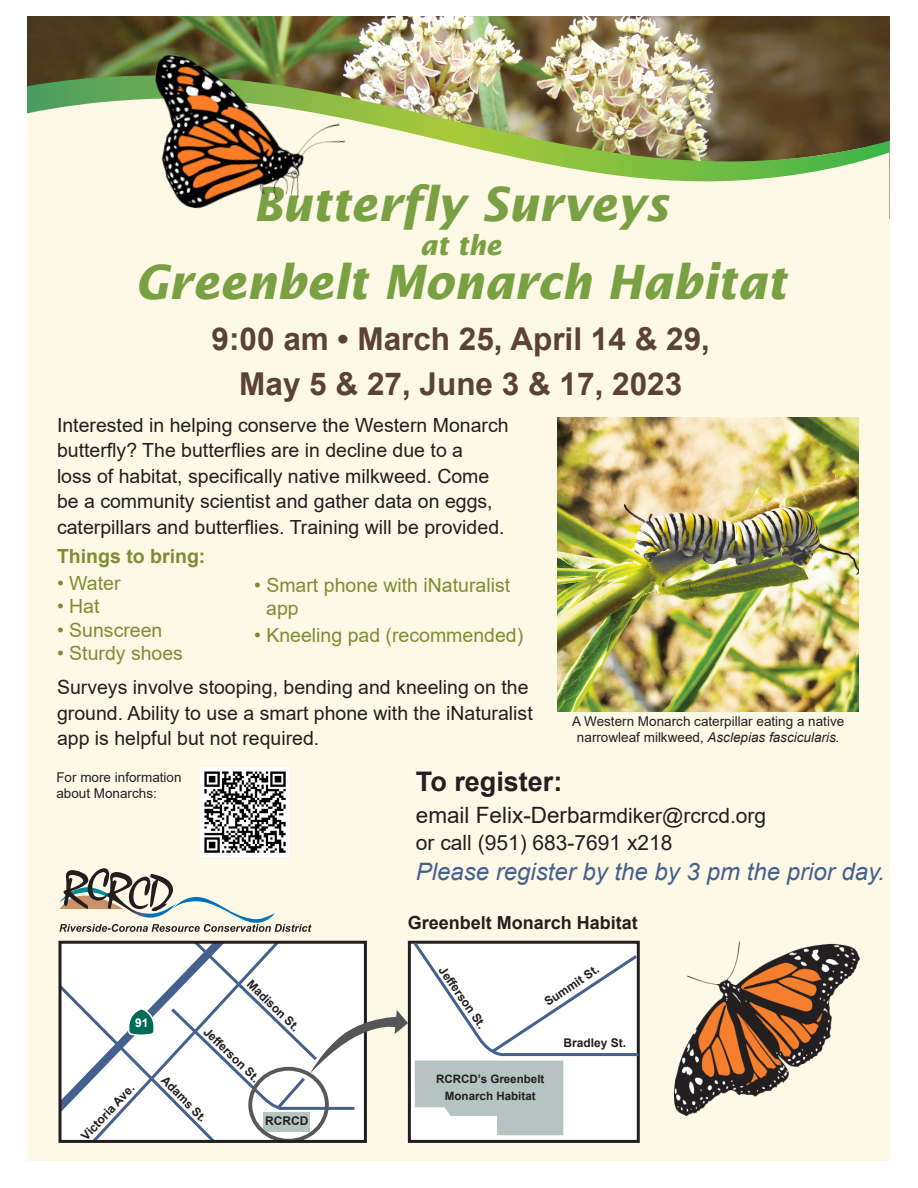
<style>
.page{position:relative;width:918px;height:1188px;background:#fff}
.page>*{position:absolute;margin:0;border:0;box-sizing:border-box;transform-origin:0 0}
.t1{font:italic 700 46.5px "Insight Sans S Si";color:#79a042;scale:.95 1}
.t2{font:700 31.5px/45px "Arial";color:#5b4137;text-align:center}
.t3{font:700 27px "Arial";color:#231f20}
.t4{font:italic 700 27px "Insight Sans S Si";color:#79a042;scale:.95 1}
.t5{font:italic 24px "Arial";color:#44618e}
.t6{font:21px/27px "Arial";color:#231f20}
.t7{font:19.5px/25.5px "Arial";color:#231f20}
.t8{font:19.5px/23.4px "Arial";color:#7e8d35}
.t9{font:700 19.5px "Arial";color:#7e8d35}
.t10{font:700 18px "Arial";color:#231f20}
.t11{font:13.5px/16.2px "Arial";color:#231f20;text-align:center}
.t12{font:700 12px "Arial";color:#231f20}
.t13{font:700 12px "Arial";color:#fff}
.t14{font:700 11.55px/17px "Arial";color:#231f20;text-align:center}
.s1{font-style:italic}
.s2{font-size:22.5px}
</style>
<div class="page">
<img style="left:27px;top:16px;width:862px;height:60px">
<div style="left:27px;top:186px;width:863px;height:975px;background:#fef8e6"></div>
<img style="left:27px;top:76px;width:863px;height:110px">
<svg style="left:59px;top:868px;width:253px;height:64px;background:#d3d0c3"></svg>
<img style="left:644px;top:918px;width:230px;height:225px">
<img style="left:125px;top:40px;width:235px;height:201px">
<svg style="left:55px;top:938px;width:586px;height:208px"></svg>
<img style="left:558px;top:418px;width:300px;height:294px">
<img style="left:200px;top:768px;width:90px;height:88px">
<p class="t1" style="left:253px;top:175px;width:439px">Butterfly Surveys</p>
<p class="t4" style="left:420px;top:229px;width:87px">at the</p>
<p class="t1" style="left:135px;top:254px;width:687px">Greenbelt Monarch Habitat</p>
<p class="t2" style="left:212px;top:317px;width:500px">9:00 am • March 25, April 14 &amp; 29,<br>May 5 &amp; 27, June 3 &amp; 17, 2023</p>
<p class="t7" style="left:57px;top:412px;width:453px">Interested in helping conserve the Western Monarch butterfly? The butterflies are in decline due to a<br>loss of habitat, specifically native milkweed. Come be a community scientist and gather data on eggs, caterpillars and butterflies. Training will be provided.</p>
<p class="t9" style="left:57px;top:543px;width:150px">Things to bring:</p>
<p class="t8" style="left:57px;top:571px;width:65px">• Water</p>
<p class="t8" style="left:57px;top:594px;width:44px">• Hat</p>
<p class="t8" style="left:57px;top:618px;width:107px">• Sunscreen</p>
<p class="t8" style="left:57px;top:641px;width:128px">• Sturdy shoes</p>
<p class="t8" style="left:266px;top:573px;width:246px;text-indent:-12px">• Smart phone with iNaturalist app</p>
<p class="t8" style="left:254px;top:623px;width:271px">• Kneeling pad (recommended)</p>
<p class="t7" style="left:57px;top:674px;width:477px">Surveys involve stooping, bending and kneeling on the ground. Ability to use a smart phone with the iNaturalist app is helpful but not required.</p>
<p class="t11" style="left:572px;top:713px;width:274px">A Western Monarch caterpillar eating a native narrowleaf milkweed, <span class="s1">Asclepias fascicularis.</span></p>
<p class="t11" style="left:56px;top:769px;width:127px;text-align:left">For more information about Monarchs:</p>
<p class="t13" style="left:135px;top:1015px;width:15px">91</p>
<p class="t12" style="left:77px;top:1132px;width:73px;rotate:-47deg">Victoria Ave.</p>
<p class="t12" style="left:255px;top:976px;width:69px;rotate:44deg">Madison St.</p>
<p class="t12" style="left:211px;top:1024px;width:74px;rotate:44deg">Jefferson St.</p>
<p class="t12" style="left:169px;top:1072px;width:60px;rotate:45deg">Adams St.</p>
<p class="t12" style="left:265px;top:1113px;width:45px">RCRCD</p>
<p class="t3" style="left:416px;top:762px;width:148px">To register:</p>
<p class="t6" style="left:416px;top:802px;width:352px"><span class="s2">email Felix-Derba</span>rmdiker@rcrcd.org or call (951) 683-7691 x218</p>
<p class="t5" style="left:416px;top:856px;width:471px">Please register by the by 3 pm the prior day.</p>
<p class="t10" style="left:408px;top:910px;width:232px">Greenbelt Monarch Habitat</p>
<p class="t12" style="left:449px;top:963px;width:74px;rotate:55deg">Jefferson St.</p>
<p class="t12" style="left:541px;top:996px;width:64px;rotate:-34deg">Summit St.</p>
<p class="t12" style="left:563px;top:1035px;width:64px">Bradley St.</p>
<p class="t14" style="left:436px;top:1071px;width:110px">RCRCD’s Greenbelt<br>Monarch Habitat</p>
</div>
